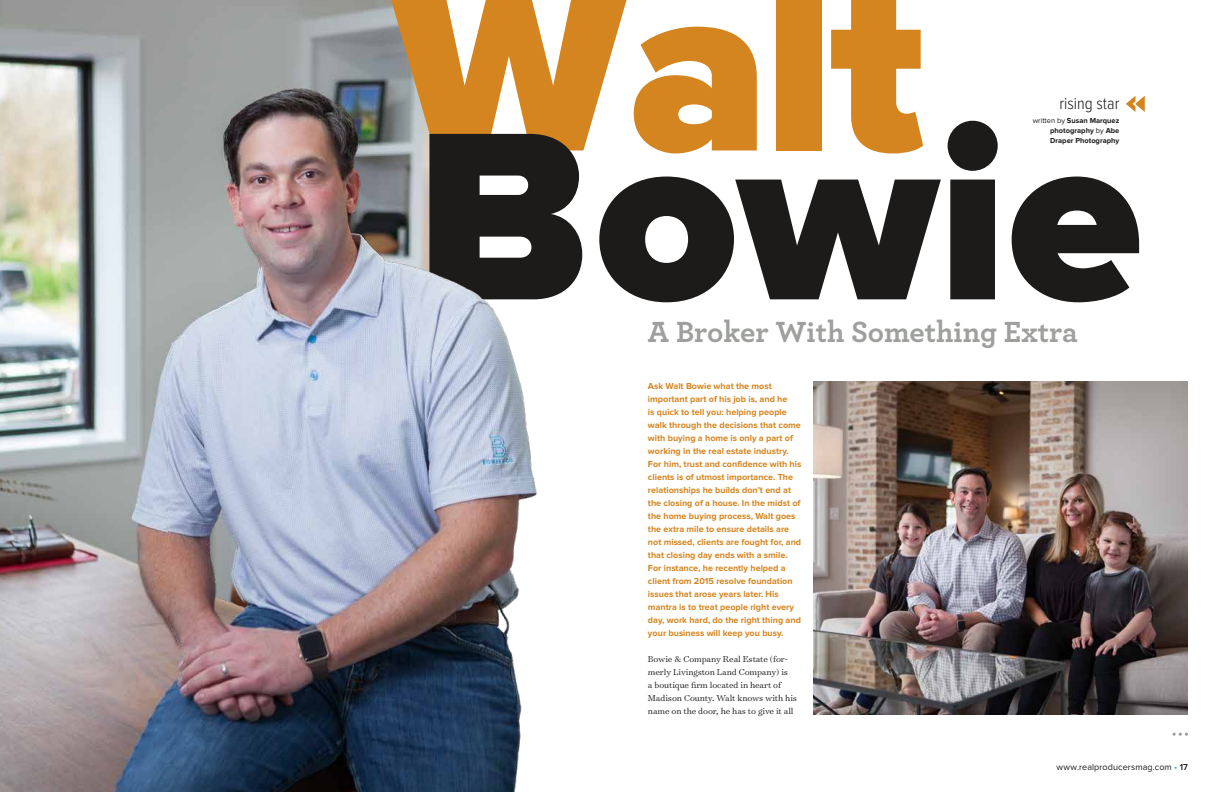
<style>
.page{position:relative;width:1224px;height:792px;background:#fff}
.page>*{position:absolute;margin:0;border:0;box-sizing:border-box;transform-origin:0 0}
.t1{font:900 250.2px "Proxima Nova";color:#d5851f}
.t2{font:900 248.1px "Proxima Nova";color:#1c1b1a}
.t3{font:700 30.6px "Archer Pro";color:#9ea09d}
.t4{font:300 17px "Proxima Nova Cond";color:#1c1b1a}
.t5{font:300 9.8px/13px "Surveyor Text";letter-spacing:-.01em;color:#1c1b1a}
.t6{font:700 9px/13px "Proxima Nova";color:#d5851f}
.t7{font:9px "Proxima Nova";letter-spacing:.01em;color:#1c1b1a}
.t8{font:700 7.5px/10px "Proxima Nova";color:#1c1b1a;text-align:justify}
.s1{font-weight:400}
.s2{color:#2ea5dc}
.s3{font-weight:600}
</style>
<div class="page">
<img style="left:0;top:0;width:168px;height:792px">
<svg style="left:1126px;top:96px;width:19px;height:16px"></svg>
<img style="left:814px;top:382px;width:374px;height:333px">
<svg style="left:1173px;top:733px;width:15px;height:3px"></svg>
<img style="left:168px;top:0;width:369px;height:792px">
<h1 class="t1" style="left:390px;top:-47px;width:537px">W alt</h1>
<h3 class="t4" style="left:1060px;top:96px;width:61px">rising star</h3>
<h2 class="t2" style="left:416px;top:103px;width:728px">B owie</h2>
<p class="t8" style="left:1050px;top:116px;width:71px;text-indent:-17px"><span class="s1">written by</span> Susan Marquez photography <span class="s1">by</span> Abe Draper Photography</p>
<h3 class="t3" style="left:648px;top:308px;width:431px">A Broker With Something Extra</h3>
<p class="t6" style="left:648px;top:380px;width:155px">Ask Walt Bowie what the most important part of his job is, and he<br>is quick to tell you: helping people walk through the decisions that come with buying a home is only a part of working in the real estate industry.<br>For him, trust and confidence with his clients is of utmost importance. The relationships he builds don’t end at the closing of a house. In the midst of the home buying process, Walt goes the extra mile to ensure details are not missed, clients are fought for, and that closing day ends with a smile.<br>For instance, he recently helped a client from 2015 resolve foundation issues that arose years later. His mantra is to treat people right every day, work hard, do the right thing and your business will keep you busy.</p>
<p class="t5" style="left:648px;top:652px;width:151px">Bowie &amp; Company Real Estate (for&shy;merly Livingston Land Company) is<br>a boutique firm located in heart of Madison County. Walt knows with his name on the door, he has to give it all</p>
<p class="t7" style="left:1057px;top:762px;width:133px">www.realproducersmag.com <span class="s2">•</span> <span class="s3">17</span></p>
</div>
